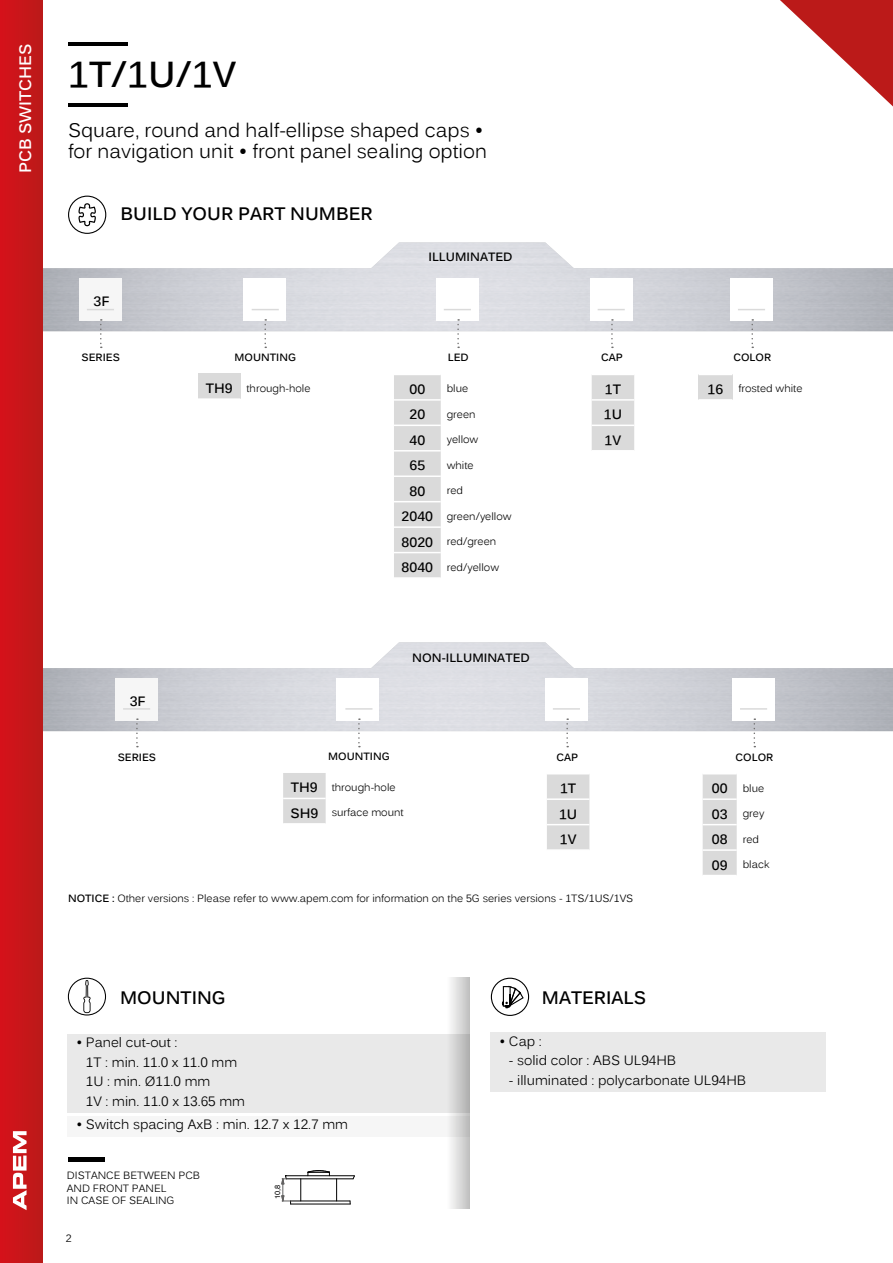
<style>
.page{position:relative;width:893px;height:1263px;background:#fff}
.page>*{position:absolute;margin:0;border:0;box-sizing:border-box;transform-origin:0 0}
.t1{font:700 36px "Kalinga";color:#000}
.t2{font:19.5px/21px "Kalinga";color:#000}
.t3{font:700 18px "Kalinga";color:#000}
.t4{font:700 16.5px "Kalinga";color:#fff}
.t5{font:13.5px/19.5px "Kalinga";color:#000}
.t6{font:700 13.5px/25.5px "Kalinga";color:#000;text-align:justify}
.t7{font:700 12px "Kalinga";color:#000}
.t8{font:10.5px/12.6px "Kalinga";color:#000}
.t9{font:700 10.5px "Kalinga";color:#000}
.t10{font:7.5px "Helvetica";color:#000}
.s1{font-weight:700;font-size:13.5px}
.s2{font-weight:700}
</style>
<div class="page">
<svg style="left:780px;top:0;width:113px;height:106px"></svg>
<svg style="left:68px;top:196px;width:38px;height:38px"></svg>
<hr style="left:68px;top:103px;width:59px;height:3px;background:#000">
<hr style="left:68px;top:43px;width:59px;height:3px;background:#000">
<svg style="left:68px;top:978px;width:38px;height:37px"></svg>
<div style="left:68px;top:1034px;width:402px;height:78px;background:#e9e9e9"></div>
<div style="left:68px;top:1116px;width:402px;height:20px;background:#f6f6f6"></div>
<svg style="left:446px;top:978px;width:24px;height:231px"></svg>
<div style="left:491px;top:1032px;width:335px;height:59px;background:#e9e9e9"></div>
<svg style="left:491px;top:978px;width:38px;height:38px"></svg>
<img style="left:42px;top:242px;width:851px;height:89px">
<div style="left:592px;top:375px;width:42px;height:75px;background:#dadada"></div>
<hr style="left:592px;top:399px;width:42px;height:2px;background:#fff">
<hr style="left:592px;top:425px;width:42px;height:1px;background:#fff">
<div style="left:590px;top:278px;width:42px;height:43px;background:#fff"></div>
<svg style="left:611px;top:319px;width:2px;height:29px"></svg>
<svg style="left:598px;top:309px;width:27px;height:1px"></svg>
<div style="left:698px;top:374px;width:34px;height:26px;background:#dadada"></div>
<hr style="left:698px;top:374px;width:34px;height:1px;background:#fff">
<hr style="left:698px;top:399px;width:34px;height:2px;background:#fff">
<div style="left:730px;top:278px;width:43px;height:43px;background:#fff"></div>
<svg style="left:751px;top:319px;width:2px;height:29px"></svg>
<svg style="left:738px;top:309px;width:27px;height:1px"></svg>
<div style="left:80px;top:278px;width:42px;height:43px;background:#f6f6f6"></div>
<svg style="left:100px;top:319px;width:2px;height:29px"></svg>
<svg style="left:87px;top:309px;width:27px;height:1px"></svg>
<div style="left:394px;top:375px;width:47px;height:202px;background:#dadada"></div>
<hr style="left:394px;top:399px;width:47px;height:2px;background:#fff">
<hr style="left:394px;top:425px;width:47px;height:1px;background:#fff">
<hr style="left:394px;top:450px;width:47px;height:1px;background:#fff">
<hr style="left:394px;top:475px;width:47px;height:2px;background:#fff">
<hr style="left:394px;top:501px;width:47px;height:1px;background:#fff">
<hr style="left:394px;top:526px;width:47px;height:2px;background:#fff">
<hr style="left:394px;top:552px;width:47px;height:1px;background:#fff">
<div style="left:436px;top:278px;width:43px;height:43px;background:#fff"></div>
<svg style="left:457px;top:319px;width:2px;height:29px"></svg>
<svg style="left:444px;top:309px;width:27px;height:1px"></svg>
<div style="left:198px;top:374px;width:42px;height:25px;background:#dadada"></div>
<hr style="left:198px;top:398px;width:42px;height:2px;background:#fff">
<div style="left:243px;top:278px;width:42px;height:43px;background:#fff"></div>
<svg style="left:264px;top:319px;width:2px;height:29px"></svg>
<svg style="left:252px;top:309px;width:27px;height:1px"></svg>
<img style="left:42px;top:642px;width:851px;height:89px">
<div style="left:116px;top:678px;width:42px;height:42px;background:#f6f6f6"></div>
<svg style="left:136px;top:718px;width:2px;height:29px"></svg>
<hr style="left:123px;top:708px;width:27px;height:2px;background:#dadada">
<div style="left:283px;top:773px;width:43px;height:50px;background:#dadada"></div>
<hr style="left:283px;top:798px;width:43px;height:1px;background:#fff">
<div style="left:337px;top:678px;width:42px;height:42px;background:#fff"></div>
<svg style="left:358px;top:718px;width:2px;height:29px"></svg>
<hr style="left:345px;top:708px;width:27px;height:2px;background:#dadada">
<div style="left:732px;top:678px;width:43px;height:42px;background:#fff"></div>
<svg style="left:754px;top:718px;width:1px;height:29px"></svg>
<hr style="left:740px;top:708px;width:27px;height:2px;background:#dadada">
<div style="left:703px;top:774px;width:34px;height:101px;background:#dadada"></div>
<hr style="left:703px;top:798px;width:34px;height:2px;background:#fff">
<hr style="left:703px;top:824px;width:34px;height:1px;background:#fff">
<hr style="left:703px;top:849px;width:34px;height:2px;background:#fff">
<div style="left:547px;top:774px;width:42px;height:75px;background:#dadada"></div>
<hr style="left:547px;top:798px;width:42px;height:2px;background:#fff">
<hr style="left:547px;top:824px;width:42px;height:1px;background:#fff">
<div style="left:545px;top:678px;width:43px;height:42px;background:#fff"></div>
<svg style="left:566px;top:718px;width:2px;height:29px"></svg>
<hr style="left:553px;top:708px;width:27px;height:2px;background:#dadada">
<div style="left:68px;top:1157px;width:36px;height:5px;background:#000"></div>
<hr style="left:290px;top:1201px;width:60px;height:1px;background:#000">
<hr style="left:291px;top:1204px;width:59px;height:1px;background:#000">
<svg style="left:308px;top:1170px;width:22px;height:5px"></svg>
<svg style="left:300px;top:1179px;width:1px;height:22px"></svg>
<svg style="left:336px;top:1179px;width:1px;height:22px"></svg>
<hr style="left:286px;top:1178px;width:67px;height:1px;background:#000">
<hr style="left:285px;top:1175px;width:69px;height:1px;background:#000">
<svg style="left:281px;top:1175px;width:10px;height:29px"></svg>
<div style="left:0;top:0;width:42px;height:1263px;background:#c9161a"></div>
<svg style="left:13px;top:1131px;width:14px;height:79px"></svg>
<h3 class="t4" style="left:15px;top:173px;width:131px;rotate:-90deg">PCB SWITCHES</h3>
<h1 class="t1" style="left:68px;top:51px;width:170px">1T/1U/1V</h1>
<h2 class="t2" style="left:68px;top:122px;width:421px">Square, round and half-ellipse shaped caps • for navigation unit • front panel sealing option</h2>
<h3 class="t3" style="left:120px;top:202px;width:254px">BUILD YOUR PART NUMBER</h3>
<p class="t6" style="left:94px;top:290px;width:17px">3F</p>
<p class="t7" style="left:429px;top:249px;width:86px">ILLUMINATED</p>
<p class="t9" style="left:235px;top:350px;width:63px">MOUNTING</p>
<p class="t9" style="left:82px;top:351px;width:40px">SERIES</p>
<p class="t9" style="left:733px;top:351px;width:39px">COLOR</p>
<p class="t9" style="left:601px;top:351px;width:23px">CAP</p>
<p class="t9" style="left:448px;top:351px;width:23px">LED</p>
<p class="t6" style="left:130px;top:689px;width:17px">3F</p>
<p class="t9" style="left:118px;top:750px;width:40px">SERIES</p>
<p class="t8" style="left:206px;top:383px;width:106px"><span class="s1">TH9</span> through-hole</p>
<p class="t6" style="left:409px;top:378px;width:17px">00</p>
<p class="t8" style="left:447px;top:383px;width:23px">blue</p>
<p class="t6" style="left:409px;top:403px;width:17px">20</p>
<p class="t8" style="left:447px;top:409px;width:30px">green</p>
<p class="t6" style="left:409px;top:428px;width:17px">40</p>
<p class="t8" style="left:447px;top:434px;width:33px">yellow</p>
<p class="t6" style="left:409px;top:454px;width:17px">65</p>
<p class="t8" style="left:447px;top:460px;width:28px">white</p>
<p class="t6" style="left:409px;top:479px;width:17px">80</p>
<p class="t8" style="left:447px;top:485px;width:18px">red</p>
<p class="t8" style="left:402px;top:511px;width:112px"><span class="s1">2040</span> green/yellow</p>
<p class="t8" style="left:402px;top:536px;width:96px"><span class="s1">8020</span> red/green</p>
<p class="t8" style="left:402px;top:561px;width:99px"><span class="s1">8040</span> red/yellow</p>
<p class="t7" style="left:412px;top:650px;width:119px">NON-ILLUMINATED</p>
<p class="t6" style="left:604px;top:378px;width:20px">1T 1U 1V</p>
<p class="t9" style="left:328px;top:750px;width:63px">MOUNTING</p>
<p class="t8" style="left:291px;top:782px;width:106px"><span class="s1">TH9</span> through-hole</p>
<p class="t8" style="left:290px;top:807px;width:115px"><span class="s1">SH9</span> surface mount</p>
<p class="t9" style="left:556px;top:750px;width:23px">CAP</p>
<p class="t6" style="left:559px;top:777px;width:20px">1T 1U 1V</p>
<p class="t8" style="left:68px;top:893px;width:567px"><span class="s2">NOTICE :</span> Other versions : Please refer to www.apem.com for information on the 5G series versions - 1TS/1US/1VS</p>
<p class="t8" style="left:708px;top:383px;width:96px"><span class="s1">16</span> frosted white</p>
<p class="t9" style="left:735px;top:750px;width:39px">COLOR</p>
<p class="t8" style="left:712px;top:783px;width:54px"><span class="s1">00</span> blue</p>
<p class="t8" style="left:712px;top:808px;width:54px"><span class="s1">03</span> grey</p>
<p class="t8" style="left:712px;top:834px;width:49px"><span class="s1">08</span> red</p>
<p class="t8" style="left:712px;top:859px;width:59px"><span class="s1">09</span> black</p>
<h3 class="t3" style="left:120px;top:986px;width:107px">MOUNTING</h3>
<p class="t5" style="left:86px;top:1034px;width:161px;text-indent:-10px">• Panel cut-out :<br>1T : min. 11.0 x 11.0 mm<br>1U : min. Ø11.0 mm<br>1V : min. 11.0 x 13.65 mm</p>
<p class="t5" style="left:76px;top:1116px;width:273px">• Switch spacing AxB : min. 12.7 x 12.7 mm</p>
<p class="t8" style="left:67px;top:1170px;width:135px">DISTANCE BETWEEN PCB<br>AND FRONT PANEL<br>IN CASE OF SEALING</p>
<p class="t8" style="left:66px;top:1232px;width:7px">2</p>
<p class="t10" style="left:272px;top:1199px;width:16px;rotate:-90deg">10,8</p>
<h3 class="t3" style="left:542px;top:986px;width:106px">MATERIALS</h3>
<p class="t5" style="left:499px;top:1033px;width:44px">• Cap :</p>
<p class="t5" style="left:509px;top:1052px;width:169px">- solid color : ABS UL94HB</p>
<p class="t5" style="left:509px;top:1072px;width:239px">- illuminated : polycarbonate UL94HB</p>
</div>
